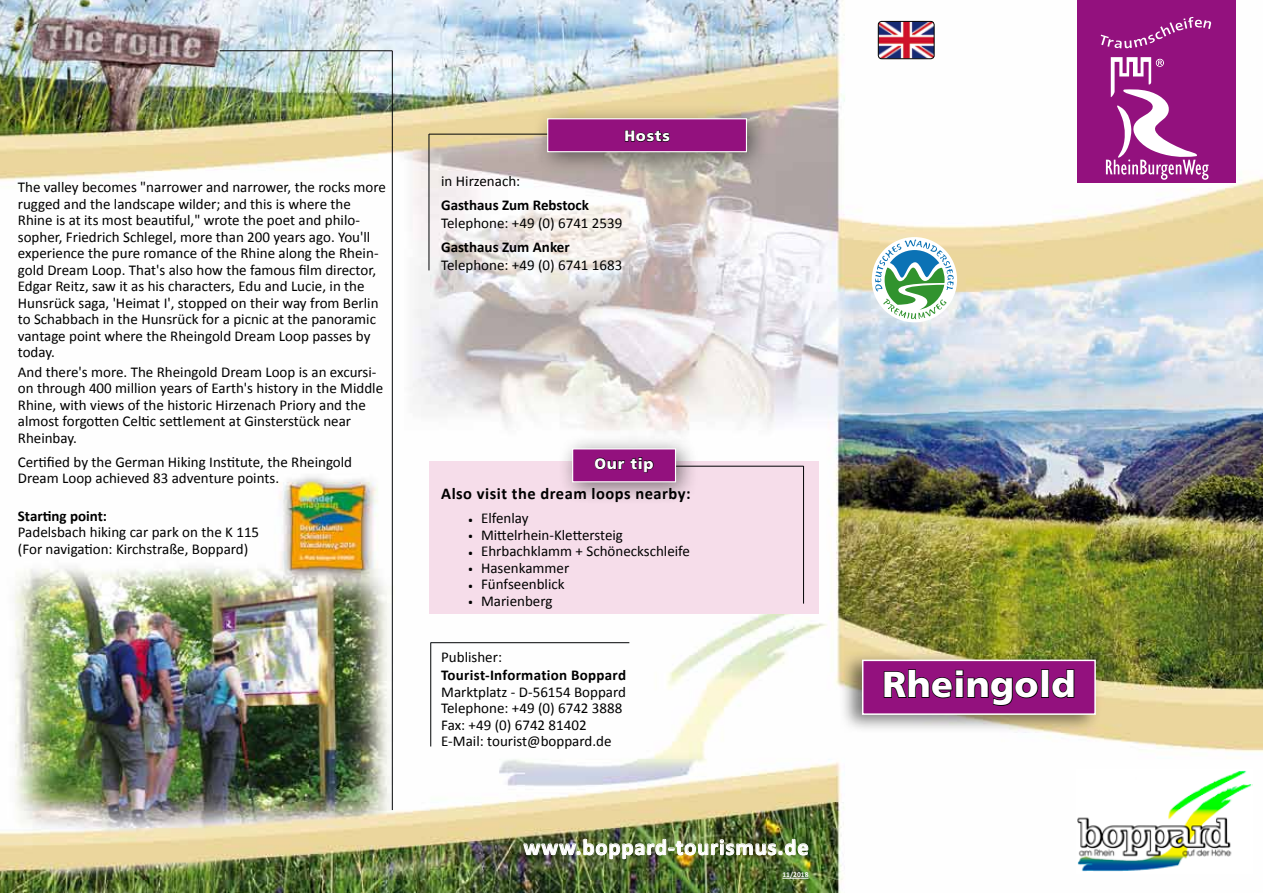
<style>
.page{position:relative;width:1263px;height:893px;background:#fff}
.page>*{position:absolute;margin:0;border:0;box-sizing:border-box;transform-origin:0 0}
.t1{font:900 36px "Frutiger LT Std";letter-spacing:.01em;color:#fff}
.t2{font:700 22.5px "Calibri";letter-spacing:.04em;color:#fff}
.t3{font:700 16.5px "Calibri";letter-spacing:.03em;color:#000}
.t4{font:15px/16.5px "Calibri";color:#000}
.t5{font:700 15px "Calibri";color:#000}
.t6{font:700 15px "Calibri";letter-spacing:.02em;color:#000}
.t7{font:900 15px "Frutiger LT Std";letter-spacing:.05em;color:#fff}
.t8{font:700 7.5px "Calibri";color:#fff}
.s1{font-size:30px}
</style>
<div class="page">
<img style="left:0;top:0;width:1263px;height:893px">
<div style="left:429px;top:461px;width:390px;height:152px;background:#f6ddea"></div>
<hr style="left:673px;top:466px;width:130px;height:1px;background:#010305">
<hr style="left:803px;top:466px;width:1px;height:138px;background:#010305">
<div style="left:558px;top:434px;width:141px;height:71px;background:#000;opacity:.5"></div>
<div style="left:573px;top:449px;width:102px;height:33px;background:#93117e"></div>
<svg style="left:594px;top:457px;width:60px;height:16px"></svg>
<div style="left:572px;top:448px;width:104px;height:34px;border:1px solid #fff"></div>
<img style="left:523px;top:839px;width:285px;height:20px">
<hr style="left:220px;top:51px;width:172px;height:1px;background:#010305">
<hr style="left:392px;top:51px;width:1px;height:759px;background:#010305">
<hr style="left:429px;top:134px;width:120px;height:1px;background:#010305">
<hr style="left:429px;top:134px;width:1px;height:136px;background:#010305">
<img style="left:1077px;top:770px;width:175px;height:104px">
<div style="left:839px;top:649px;width:262px;height:84px;background:#000;opacity:.51"></div>
<div style="left:863px;top:660px;width:232px;height:54px;background:#93117e"></div>
<svg style="left:883px;top:669px;width:156px;height:37px"></svg>
<div style="left:1041px;top:669px;width:8px;height:29px;border:2px solid #000"></div>
<svg style="left:1051px;top:669px;width:24px;height:30px"></svg>
<div style="left:862px;top:660px;width:234px;height:55px;border:2px solid #fff"></div>
<div style="left:1077px;top:0;width:159px;height:182px;background:#93117e"></div>
<svg style="left:1106px;top:57px;width:102px;height:123px"></svg>
<svg style="left:1101px;top:17px;width:110px;height:31px"></svg>
<hr style="left:431px;top:642px;width:198px;height:1px;background:#010305">
<hr style="left:430px;top:642px;width:1px;height:104px;background:#010305">
<div style="left:533px;top:104px;width:237px;height:71px;background:#000;opacity:.5"></div>
<div style="left:548px;top:119px;width:198px;height:33px;background:#93117e"></div>
<svg style="left:624px;top:130px;width:46px;height:12px"></svg>
<div style="left:547px;top:118px;width:200px;height:34px;border:1px solid #fff"></div>
<svg style="left:782px;top:878px;width:26px;height:1px"></svg>
<div style="left:872px;top:237px;width:85px;height:85px;background:#fff;border-radius:50%"></div>
<svg style="left:875px;top:240px;width:78px;height:79px"></svg>
<img style="left:878px;top:21px;width:56px;height:38px">
<div style="left:878px;top:21px;width:56px;height:38px;border:1px solid #000;border-radius:3px"></div>
<p class="t4" style="left:18px;top:179px;width:370px">The valley becomes "narrower and narrower, the rocks more rugged and the landscape wilder; and this is where the Rhine is at its most beautiful," wrote the poet and philo&shy;sopher, Friedrich Schlegel, more than 200 years ago. You'll experience the pure romance of the Rhine along the Rhein&shy;gold Dream Loop. That's also how the famous film director, Edgar Reitz, saw it as his characters, Edu and Lucie, in the Hunsrück saga, 'Heimat I', stopped on their way from Berlin to Schabbach in the Hunsrück for a picnic at the panoramic vantage point where the Rheingold Dream Loop passes by today.</p>
<p class="t4" style="left:18px;top:364px;width:367px">And there's more. The Rheingold Dream Loop is an excursi&shy;on through 400 million years of Earth's history in the Middle Rhine, with views of the historic Hirzenach Priory and the almost forgotten Celtic settlement at Ginsterstück near Rheinbay.</p>
<p class="t4" style="left:18px;top:454px;width:336px">Certified by the German Hiking Institute, the Rheingold<br>Dream Loop achieved 83 adventure points.</p>
<p class="t5" style="left:18px;top:506px;width:91px">Starting point:</p>
<p class="t4" style="left:18px;top:524px;width:243px">Padelsbach hiking car park on the K 115 (For navigation: Kirchstraße, Boppard)</p>
<p class="t7" style="left:624px;top:127px;width:47px">Hosts</p>
<p class="t4" style="left:441px;top:173px;width:81px">in Hirzenach:</p>
<p class="t5" style="left:441px;top:195px;width:149px">Gasthaus Zum Rebstock</p>
<p class="t4" style="left:441px;top:215px;width:183px">Telephone: +49 (0) 6741 2539</p>
<p class="t5" style="left:441px;top:237px;width:130px">Gasthaus Zum Anker</p>
<p class="t4" style="left:441px;top:257px;width:183px">Telephone: +49 (0) 6741 1683</p>
<p class="t7" style="left:594px;top:454px;width:61px">Our tip</p>
<p class="t3" style="left:441px;top:483px;width:251px">Also visit the dream loops nearby:</p>
<p class="t4" style="left:467px;top:510px;width:225px"><span class="s1">.</span> Elfenlay<br><span class="s1">.</span> Mittelrhein-Klettersteig<br><span class="s1">.</span> Ehrbachklamm + Schöneckschleife <span class="s1">.</span> Hasenkammer<br><span class="s1">.</span> Fünfseenblick<br><span class="s1">.</span> Marienberg</p>
<p class="t4" style="left:441px;top:649px;width:62px">Publisher:</p>
<p class="t6" style="left:441px;top:666px;width:186px">Tourist-Information Boppard</p>
<p class="t4" style="left:441px;top:683px;width:186px">Marktplatz - D-56154 Boppard<br>Telephone: +49 (0) 6742 3888<br>Fax: +49 (0) 6742 81402<br>E-Mail: tourist@boppard.de</p>
<h2 class="t2" style="left:524px;top:833px;width:287px">www.boppard-tourismus.de</h2>
<p class="t8" style="left:782px;top:870px;width:28px">11/2018</p>
<h1 class="t1" style="left:882px;top:663px;width:195px">Rheingold</h1>
</div>
